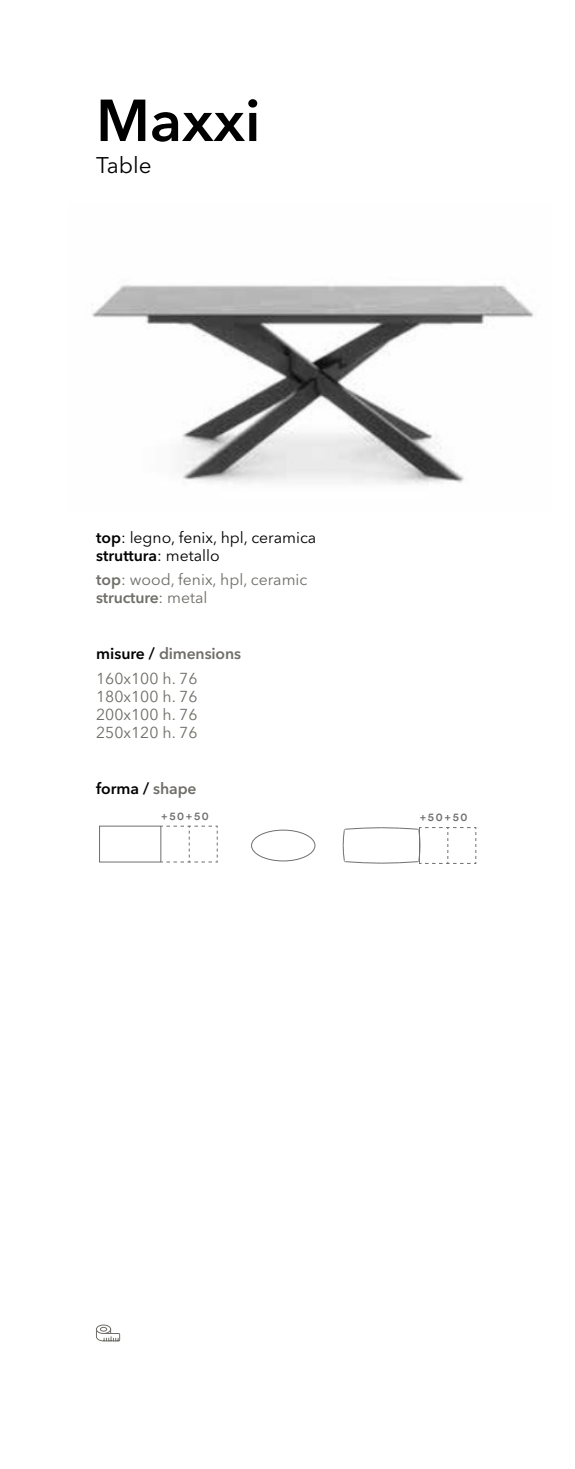
<style>
.page{position:relative;width:575px;height:1469px;background:#fff}
.page>*{position:absolute;margin:0;border:0;box-sizing:border-box;transform-origin:0 0}
.t1{font:600 58.5px "Avenir Next LT Pro";color:#000}
.t2{font:22.5px "Avenir Next LT Pro";color:#000}
.t3{font:15.75px/18px "Avenir Next LT Pro";color:#6f6e68}
.t4{font:15.75px/18px "Avenir Next LT Pro";color:#000}
.t5{font:600 15.75px "Avenir Next LT Pro";letter-spacing:-.005em;color:#000}
.t6{font:500 11.25px "Circular Std";letter-spacing:.145em;color:#706f6f}
.s1{font-weight:600}
.s2{font-weight:600;color:#000}
.s3{color:#6f6e68}
</style>
<div class="page">
<img style="left:92px;top:284px;width:442px;height:201px">
<svg style="left:96px;top:1324px;width:24px;height:17px"></svg>
<div style="left:99px;top:825px;width:62px;height:37px;border:1px solid #706f6f"></div>
<svg style="left:161px;top:825px;width:57px;height:37px"></svg>
<div style="left:251px;top:829px;width:64px;height:32px;border:1px solid #706f6f;border-radius:50%"></div>
<svg style="left:343px;top:827px;width:133px;height:37px"></svg>
<h1 class="t1" style="left:96px;top:97px;width:166px">Maxxi</h1>
<h2 class="t2" style="left:96px;top:155px;width:57px">Table</h2>
<p class="t4" style="left:96px;top:529px;width:222px"><span class="s1">top</span>: legno, fenix, hpl, ceramica <span class="s1">struttura</span>: metallo</p>
<p class="t3" style="left:96px;top:572px;width:213px"><span class="s1">top</span>: wood, fenix, hpl, ceramic <span class="s1">structure</span>: metal</p>
<p class="t3" style="left:96px;top:642px;width:146px;line-height:24.8px"><span class="s2">misure /</span> <span class="s1">dimensions<br></span>160x100 h. 76</p>
<p class="t3" style="left:96px;top:688px;width:103px;text-align:justify">180x100 h. 76<br>200x100 h. 76<br>250x120 h. 76</p>
<p class="t5" style="left:96px;top:781px;width:102px">forma / <span class="s3">shape</span></p>
<p class="t6" style="left:161px;top:810px;width:49px">+50+50</p>
<p class="t6" style="left:420px;top:811px;width:49px">+50+50</p>
</div>
